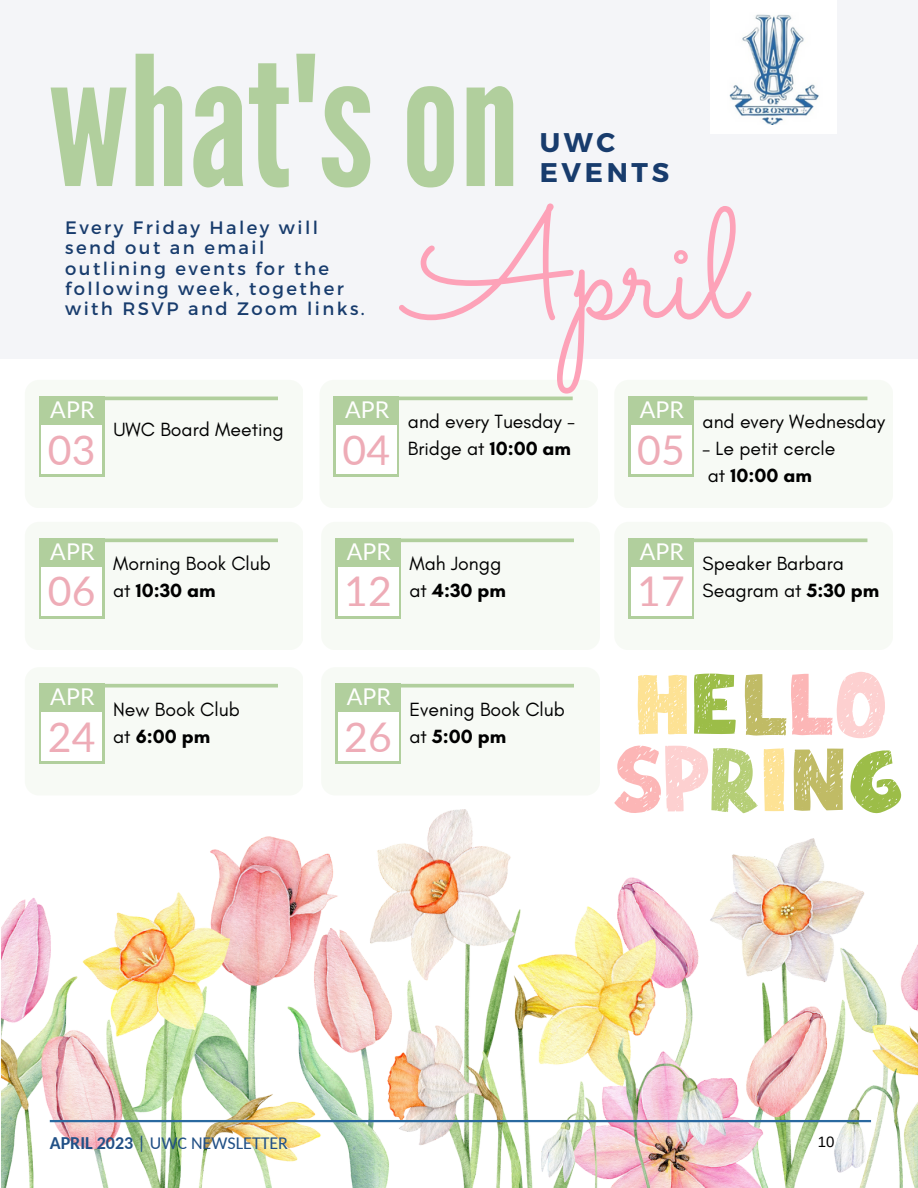
<style>
.page{position:relative;width:918px;height:1188px;background:#fff}
.page>*{position:absolute;margin:0;border:0;box-sizing:border-box;transform-origin:0 0}
.t1{font:180px "League Gothic";color:#b1cf9d}
.t2{font:155.25px "Sacramento";color:#fda2b8}
.t3{font:40.95px "Lato";letter-spacing:.005em;color:#eeacb7}
.t4{font:700 27px/30.6px "Montserrat";letter-spacing:.135em;color:#183c6d}
.t5{font:23.1px "Lato";letter-spacing:.005em;color:#fff}
.t6{font:19.5px/27px "Glacial Indifference";color:#000}
.t7{font:18px/20.2px "Montserrat";letter-spacing:.135em;color:#183c6d}
.t8{font:18px "Carlito";color:#215086}
.t9{font:15px "Arimo";color:#000}
.s1{font-weight:700}
</style>
<div class="page">
<div style="left:0;top:0;width:918px;height:358px;background:#f4f5f8"></div>
<div style="left:711px;top:0;width:125px;height:134px;background:#fff"></div>
<img style="left:729px;top:14px;width:90px;height:110px">
<img style="left:1px;top:809px;width:917px;height:379px">
<hr style="left:50px;top:1120px;width:821px;height:2px;background:#2a69a0">
<div style="left:25px;top:380px;width:278px;height:128px;background:#f7faf5;border-radius:14px"></div>
<div style="left:39px;top:396px;width:65px;height:81px;background:#b1cf9d"></div>
<div style="left:42px;top:425px;width:60px;height:48px;background:#fff"></div>
<svg style="left:104px;top:397px;width:174px;height:3px"></svg>
<div style="left:320px;top:380px;width:278px;height:128px;background:#f7faf5;border-radius:14px"></div>
<div style="left:334px;top:396px;width:65px;height:81px;background:#b1cf9d"></div>
<div style="left:336px;top:425px;width:61px;height:48px;background:#fff"></div>
<svg style="left:399px;top:397px;width:174px;height:3px"></svg>
<div style="left:614px;top:380px;width:279px;height:128px;background:#f7faf5;border-radius:14px"></div>
<div style="left:629px;top:396px;width:65px;height:81px;background:#b1cf9d"></div>
<div style="left:631px;top:425px;width:60px;height:48px;background:#fff"></div>
<svg style="left:694px;top:397px;width:173px;height:3px"></svg>
<div style="left:25px;top:522px;width:278px;height:128px;background:#f7faf5;border-radius:14px"></div>
<div style="left:39px;top:538px;width:65px;height:81px;background:#b1cf9d"></div>
<div style="left:42px;top:567px;width:60px;height:48px;background:#fff"></div>
<svg style="left:104px;top:538px;width:174px;height:4px"></svg>
<div style="left:321px;top:522px;width:278px;height:128px;background:#f7faf5;border-radius:14px"></div>
<div style="left:335px;top:538px;width:66px;height:81px;background:#b1cf9d"></div>
<div style="left:338px;top:567px;width:60px;height:48px;background:#fff"></div>
<svg style="left:401px;top:538px;width:173px;height:4px"></svg>
<div style="left:614px;top:522px;width:279px;height:128px;background:#f7faf5;border-radius:14px"></div>
<div style="left:629px;top:538px;width:65px;height:81px;background:#b1cf9d"></div>
<div style="left:631px;top:567px;width:60px;height:48px;background:#fff"></div>
<svg style="left:694px;top:538px;width:173px;height:4px"></svg>
<div style="left:25px;top:667px;width:278px;height:128px;background:#f7faf5;border-radius:14px"></div>
<div style="left:39px;top:683px;width:65px;height:81px;background:#b1cf9d"></div>
<div style="left:42px;top:712px;width:60px;height:49px;background:#fff"></div>
<svg style="left:104px;top:684px;width:174px;height:4px"></svg>
<div style="left:321px;top:667px;width:278px;height:128px;background:#f7faf5;border-radius:14px"></div>
<div style="left:335px;top:683px;width:66px;height:81px;background:#b1cf9d"></div>
<div style="left:338px;top:712px;width:60px;height:49px;background:#fff"></div>
<svg style="left:401px;top:684px;width:173px;height:4px"></svg>
<svg style="left:744px;top:672px;width:141px;height:67px"></svg>
<svg style="left:638px;top:675px;width:49px;height:60px"></svg>
<svg style="left:694px;top:674px;width:42px;height:60px"></svg>
<svg style="left:794px;top:748px;width:49px;height:63px"></svg>
<svg style="left:850px;top:750px;width:51px;height:63px"></svg>
<svg style="left:764px;top:748px;width:21px;height:63px"></svg>
<svg style="left:614px;top:746px;width:144px;height:67px"></svg>
<h1 class="t1" style="left:49px;top:18px;width:473px">what'son</h1>
<p class="t7" style="left:65px;top:217px;width:301px">Every Friday Haley will send out an email outlining events for the following week, together with RSVP and Zoom links.</p>
<h3 class="t4" style="left:540px;top:125px;width:131px">UWC<br>EVENTS</h3>
<h2 class="t2" style="left:407px;top:172px;width:338px">April</h2>
<p class="t5" style="left:50px;top:395px;width:46px">APR</p>
<h3 class="t3" style="left:48px;top:424px;width:49px">03</h3>
<p class="t6" style="left:113px;top:416px;width:172px">UWC Board Meeting</p>
<p class="t5" style="left:50px;top:537px;width:46px">APR</p>
<h3 class="t3" style="left:48px;top:566px;width:49px">06</h3>
<p class="t6" style="left:113px;top:550px;width:159px">Morning Book Club at <span class="s1">10:30 am</span></p>
<p class="t5" style="left:50px;top:682px;width:46px">APR</p>
<h3 class="t3" style="left:48px;top:711px;width:49px">24</h3>
<p class="t6" style="left:113px;top:695px;width:128px">New Book Club at <span class="s1">6:00 pm</span></p>
<p class="t5" style="left:345px;top:395px;width:46px">APR</p>
<h3 class="t3" style="left:343px;top:424px;width:49px">04</h3>
<p class="t6" style="left:408px;top:408px;width:169px">and every Tuesday -<br>Bridge at <span class="s1">10:00 am</span></p>
<p class="t5" style="left:347px;top:537px;width:46px">APR</p>
<h3 class="t3" style="left:344px;top:566px;width:49px">12</h3>
<p class="t6" style="left:410px;top:550px;width:98px">Mah Jongg at <span class="s1">4:30 pm</span></p>
<p class="t5" style="left:347px;top:682px;width:46px">APR</p>
<h3 class="t3" style="left:344px;top:711px;width:49px">26</h3>
<p class="t6" style="left:410px;top:695px;width:157px">Evening Book Club at <span class="s1">5:00 pm</span></p>
<p class="t5" style="left:640px;top:395px;width:46px">APR</p>
<h3 class="t3" style="left:637px;top:424px;width:49px">05</h3>
<p class="t6" style="left:703px;top:408px;width:184px">and every Wednesday</p>
<p class="t6" style="left:703px;top:435px;width:134px">– Le petit cercle at <span class="s1">10:00 am</span></p>
<p class="t5" style="left:640px;top:537px;width:46px">APR</p>
<h3 class="t3" style="left:637px;top:566px;width:49px">17</h3>
<p class="t6" style="left:703px;top:550px;width:178px">Speaker Barbara<br>Seagram at <span class="s1">5:30 pm</span></p>
<p class="t8" style="left:50px;top:1135px;width:240px"><span class="s1">APRIL 2023</span> | UWC NEWSLETTER</p>
<p class="t9" style="left:818px;top:1133px;width:18px">10</p>
</div>
